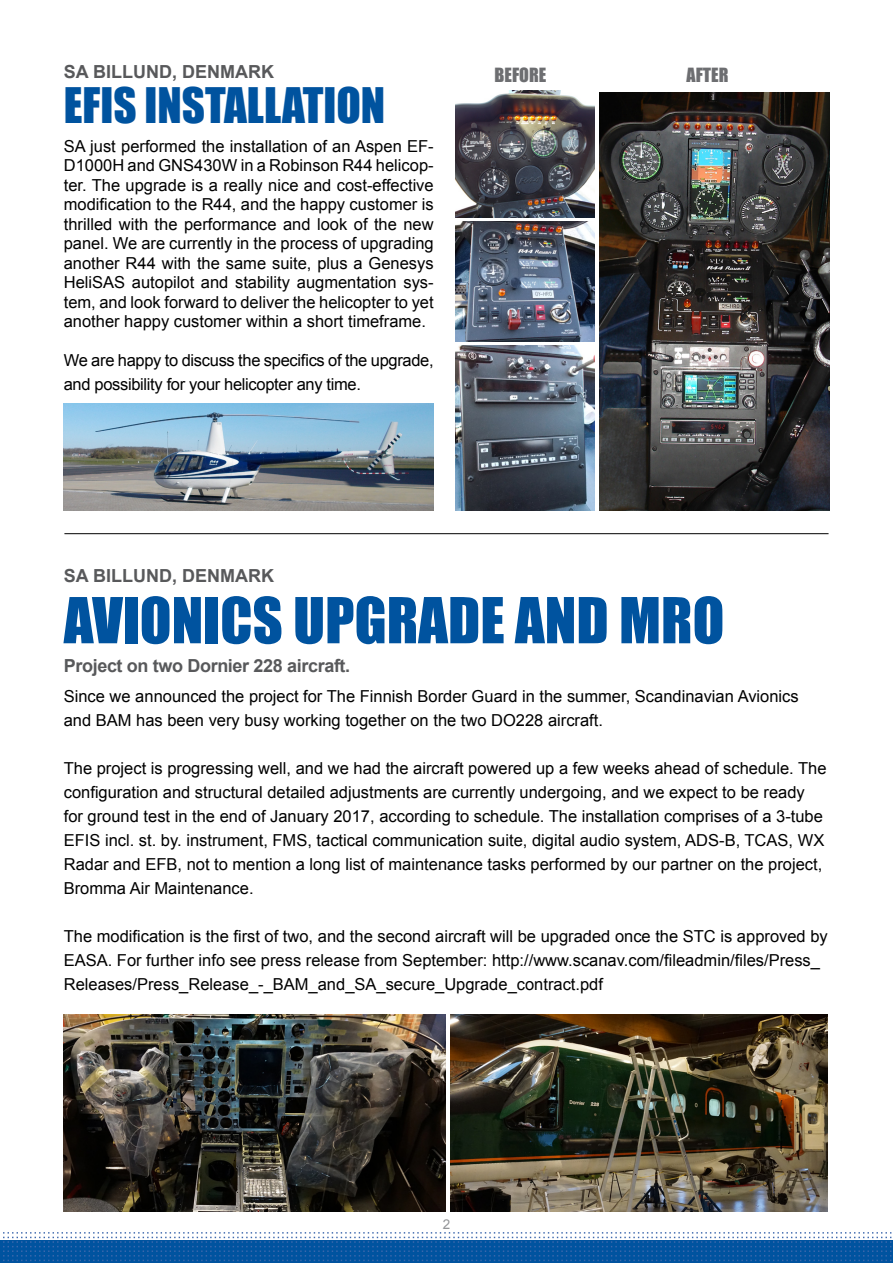
<style>
.page{position:relative;width:893px;height:1263px;background:#fff}
.page>*{position:absolute;margin:0;border:0;box-sizing:border-box;transform-origin:0 0}
.t1{font:58.5px "Impact";color:#00539f}
.t2{font:45px "Impact";color:#00539f}
.t3{font:700 18px "Arial";color:#58595b}
.t4{font:700 18px "Arial";letter-spacing:-.02em;color:#58595b}
.t5{font:18px "Impact";color:#6d6e71}
.t6{font:16.5px/19.5px "Arial";color:#000}
.t7{font:16.5px/24px "Arial";letter-spacing:-.02em;color:#000}
.t8{font:13.5px "Arial";color:#939598}
</style>
<div class="page">
<img style="left:0;top:1232px;width:893px;height:31px">
<img style="left:600px;top:93px;width:229px;height:417px">
<img style="left:455px;top:345px;width:139px;height:165px">
<img style="left:455px;top:221px;width:139px;height:120px">
<img style="left:455px;top:91px;width:139px;height:127px">
<img style="left:64px;top:404px;width:370px;height:106px">
<hr style="left:64px;top:533px;width:764px;height:1px;background:#000">
<img style="left:64px;top:1014px;width:382px;height:198px">
<img style="left:450px;top:1014px;width:378px;height:198px">
<p class="t3" style="left:64px;top:60px;width:212px">SA BILLUND, DENMARK</p>
<h2 class="t2" style="left:64px;top:70px;width:323px">EFIS INSTALLATION</h2>
<p class="t6" style="left:64px;top:136px;width:371px;text-align:justify">SA just performed the installation of an Aspen EF-D1000H and GNS430W in a Robinson R44 helicop&shy;ter. The upgrade is a really nice and cost-effective modification to the R44, and the happy customer is thrilled with the performance and look of the new panel. We are currently in the process of upgrading another R44 with the same suite, plus a Genesys HeliSAS autopilot and stability augmentation sys&shy;tem, and look forward to deliver the helicopter to yet another happy customer within a short timeframe.</p>
<p class="t7" style="left:64px;top:348px;width:371px">We are happy to discuss the specifics of the upgrade, and possibility for your helicopter any time.</p>
<p class="t5" style="left:495px;top:61px;width:53px">BEFORE</p>
<p class="t5" style="left:687px;top:61px;width:43px">AFTER</p>
<p class="t3" style="left:64px;top:564px;width:212px">SA BILLUND, DENMARK</p>
<h1 class="t1" style="left:64px;top:575px;width:662px">AVIONICS UPGRADE AND MRO</h1>
<p class="t4" style="left:64px;top:653px;width:288px">Project on two Dornier 228 aircraft.</p>
<p class="t6" style="left:64px;top:684px;width:736px;line-height:24px">Since we announced the project for The Finnish Border Guard in the summer, Scandinavian Avionics and BAM has been very busy working together on the two DO228 aircraft.</p>
<p class="t6" style="left:64px;top:756px;width:764px;line-height:24px">The project is progressing well, and we had the aircraft powered up a few weeks ahead of schedule. The configuration and structural detailed adjustments are currently undergoing, and we expect to be ready for ground test in the end of January 2017, according to schedule. The installation comprises of a 3-tube EFIS incl. st. by. instrument, FMS, tactical communication suite, digital audio system, ADS-B, TCAS, WX Radar and EFB, not to mention a long list of maintenance tasks performed by our partner on the project, Bromma Air Maintenance.</p>
<p class="t6" style="left:64px;top:924px;width:765px;line-height:24px">The modification is the first of two, and the second aircraft will be upgraded once the STC is approved by<br>EASA. For further info see press release from September: http://www.scanav.com/fileadmin/files/Press_<br>Releases/Press_Release_-_BAM_and_SA_secure_Upgrade_contract.pdf</p>
<p class="t8" style="left:443px;top:1216px;width:9px">2</p>
</div>
